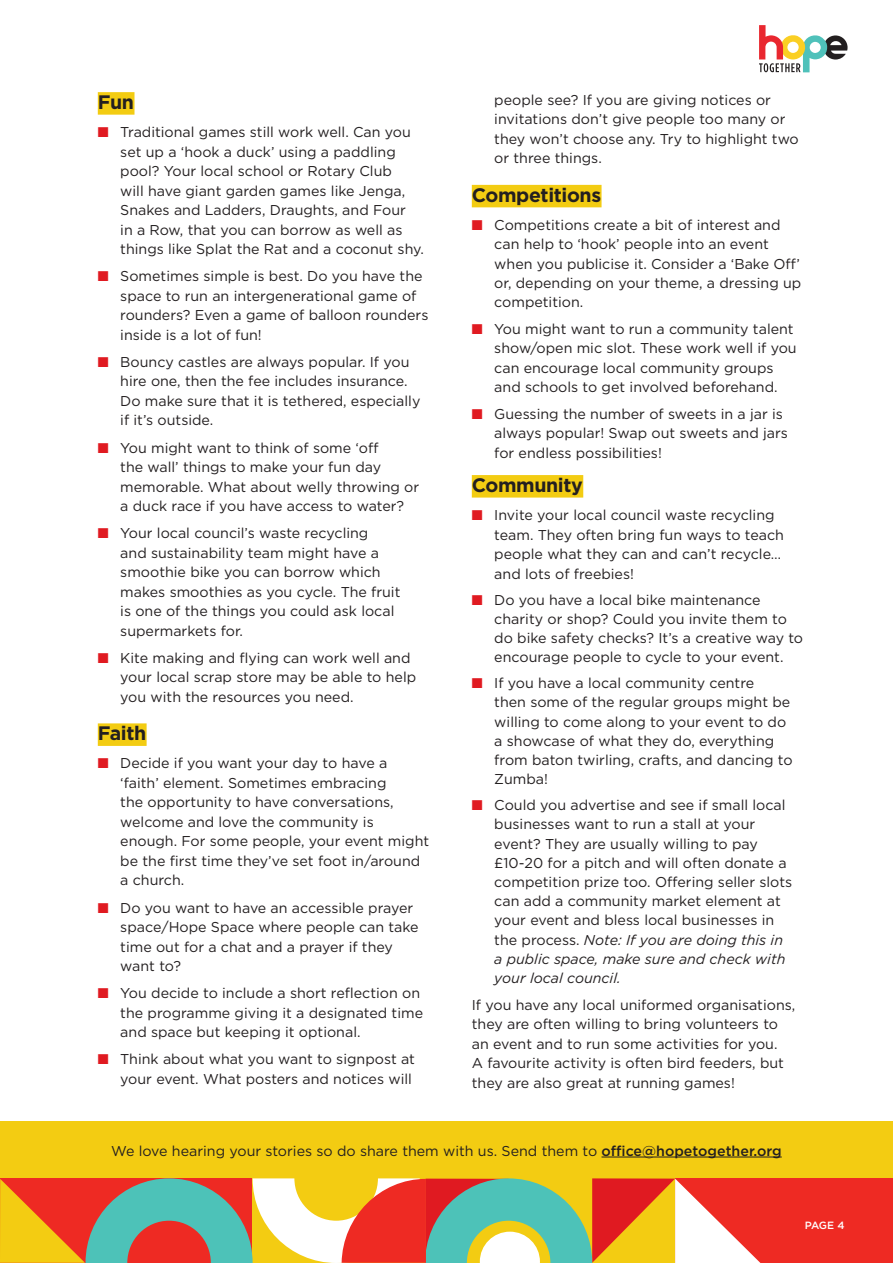
<style>
.page{position:relative;width:893px;height:1263px;background:#fff}
.page>*{position:absolute;margin:0;border:0;box-sizing:border-box;transform-origin:0 0}
.t1{font:700 19.5px "Gotham";letter-spacing:-.02em;color:#231f20}
.t2{font:14.25px/19.5px "Gotham";color:#231f20}
.t3{font:500 10.5px "Gotham";color:#fff}
.s1{color:#e01a21}
.s2{font-style:italic}
.s3{font-weight:500}
</style>
<div class="page">
<div style="left:0;top:1178px;width:893px;height:85px;background:#ee2a23"></div>
<svg style="left:0;top:1178px;width:761px;height:85px"></svg>
<svg style="left:759px;top:25px;width:88px;height:47px"></svg>
<div style="left:98px;top:92px;width:36px;height:23px;background:#f3cc12"></div>
<div style="left:98px;top:723px;width:49px;height:23px;background:#f3cc12"></div>
<div style="left:472px;top:185px;width:130px;height:22px;background:#f3cc12"></div>
<div style="left:472px;top:475px;width:111px;height:23px;background:#f3cc12"></div>
<div style="left:0;top:1122px;width:893px;height:56px;background:#f3cc12"></div>
<hr style="left:601px;top:1157px;width:181px;height:1px;background:#231f20">
<h1 class="t1" style="left:98px;top:89px;width:38px">Fun</h1>
<p class="t2" style="left:120px;top:122px;width:305px;text-indent:-23px"><span class="s1">■</span> Traditional games still work well. Can you set up a ‘hook a duck’ using a paddling pool? Your local school or Rotary Club<br>will have giant garden games like Jenga, Snakes and Ladders, Draughts, and Four<br>in a Row, that you can borrow as well as things like Splat the Rat and a coconut shy.</p>
<p class="t2" style="left:120px;top:266px;width:310px;text-indent:-23px"><span class="s1">■</span> Sometimes simple is best. Do you have the space to run an intergenerational game of rounders? Even a game of balloon rounders inside is a lot of fun!</p>
<p class="t2" style="left:120px;top:352px;width:302px;text-indent:-23px"><span class="s1">■</span> Bouncy castles are always popular. If you hire one, then the fee includes insurance.<br>Do make sure that it is tethered, especially if it’s outside.</p>
<p class="t2" style="left:120px;top:437px;width:300px;text-indent:-23px"><span class="s1">■</span> You might want to think of some ‘off<br>the wall’ things to make your fun day memorable. What about welly throwing or a duck race if you have access to water?</p>
<p class="t2" style="left:120px;top:523px;width:282px;text-indent:-23px"><span class="s1">■</span> Your local council’s waste recycling<br>and sustainability team might have a smoothie bike you can borrow which makes smoothies as you cycle. The fruit is one of the things you could ask local supermarkets for.</p>
<p class="t2" style="left:120px;top:648px;width:297px;text-indent:-23px"><span class="s1">■</span> Kite making and flying can work well and your local scrap store may be able to help you with the resources you need.</p>
<h1 class="t1" style="left:98px;top:720px;width:50px">Faith</h1>
<p class="t2" style="left:120px;top:753px;width:310px;text-indent:-23px"><span class="s1">■</span> Decide if you want your day to have a ‘faith’ element. Sometimes embracing<br>the opportunity to have conversations, welcome and love the community is enough. For some people, your event might be the first time they’ve set foot in/around a church.</p>
<p class="t2" style="left:120px;top:897px;width:300px;text-indent:-23px"><span class="s1">■</span> Do you want to have an accessible prayer space/Hope Space where people can take time out for a chat and a prayer if they want to?</p>
<p class="t2" style="left:120px;top:983px;width:304px;text-indent:-23px"><span class="s1">■</span> You decide to include a short reflection on the programme giving it a designated time and space but keeping it optional.</p>
<p class="t2" style="left:98px;top:1049px;width:319px;text-align:right"><span class="s1">■</span> Think about what you want to signpost at your event. What posters and notices will</p>
<p class="t2" style="left:494px;top:90px;width:306px">people see? If you are giving notices or invitations don’t give people too many or they won’t choose any. Try to highlight two or three things.</p>
<h1 class="t1" style="left:472px;top:182px;width:131px">Competitions</h1>
<p class="t2" style="left:494px;top:215px;width:309px;text-indent:-23px"><span class="s1">■</span> Competitions create a bit of interest and can help to ‘hook’ people into an event when you publicise it. Consider a ‘Bake Off’ or, depending on your theme, a dressing up competition.</p>
<p class="t2" style="left:494px;top:319px;width:304px;text-indent:-23px"><span class="s1">■</span> You might want to run a community talent show/open mic slot. These work well if you can encourage local community groups and schools to get involved beforehand.</p>
<p class="t2" style="left:494px;top:404px;width:295px;text-indent:-23px"><span class="s1">■</span> Guessing the number of sweets in a jar is always popular! Swap out sweets and jars for endless possibilities!</p>
<h1 class="t1" style="left:472px;top:472px;width:113px">Community</h1>
<p class="t2" style="left:494px;top:505px;width:291px;text-indent:-23px"><span class="s1">■</span> Invite your local council waste recycling team. They often bring fun ways to teach people what they can and can’t recycle… and lots of freebies!</p>
<p class="t2" style="left:494px;top:590px;width:310px;text-indent:-23px"><span class="s1">■</span> Do you have a local bike maintenance charity or shop? Could you invite them to do bike safety checks? It’s a creative way to encourage people to cycle to your event.</p>
<p class="t2" style="left:494px;top:673px;width:300px;text-indent:-23px"><span class="s1">■</span> If you have a local community centre<br>then some of the regular groups might be willing to come along to your event to do a showcase of what they do, everything from baton twirling, crafts, and dancing to Zumba!</p>
<p class="t2" style="left:494px;top:795px;width:300px;text-indent:-23px"><span class="s1">■</span> Could you advertise and see if small local businesses want to run a stall at your event? They are usually willing to pay £10-20 for a pitch and will often donate a competition prize too. Offering seller slots can add a community market element at your event and bless local businesses in the process. <span class="s2">Note: If you are doing this in a public space, make sure and check with your local council.</span></p>
<p class="t2" style="left:472px;top:994px;width:325px">If you have any local uniformed organisations, they are often willing to bring volunteers to an event and to run some activities for you.<br>A favourite activity is often bird feeders, but they are also great at running games!</p>
<p class="t2" style="left:111px;top:1140px;width:672px">We love hearing your stories so do share them with us. Send them to <span class="s3">office@hopetogether.org</span></p>
<p class="t3" style="left:805px;top:1218px;width:41px">PAGE 4</p>
</div>
